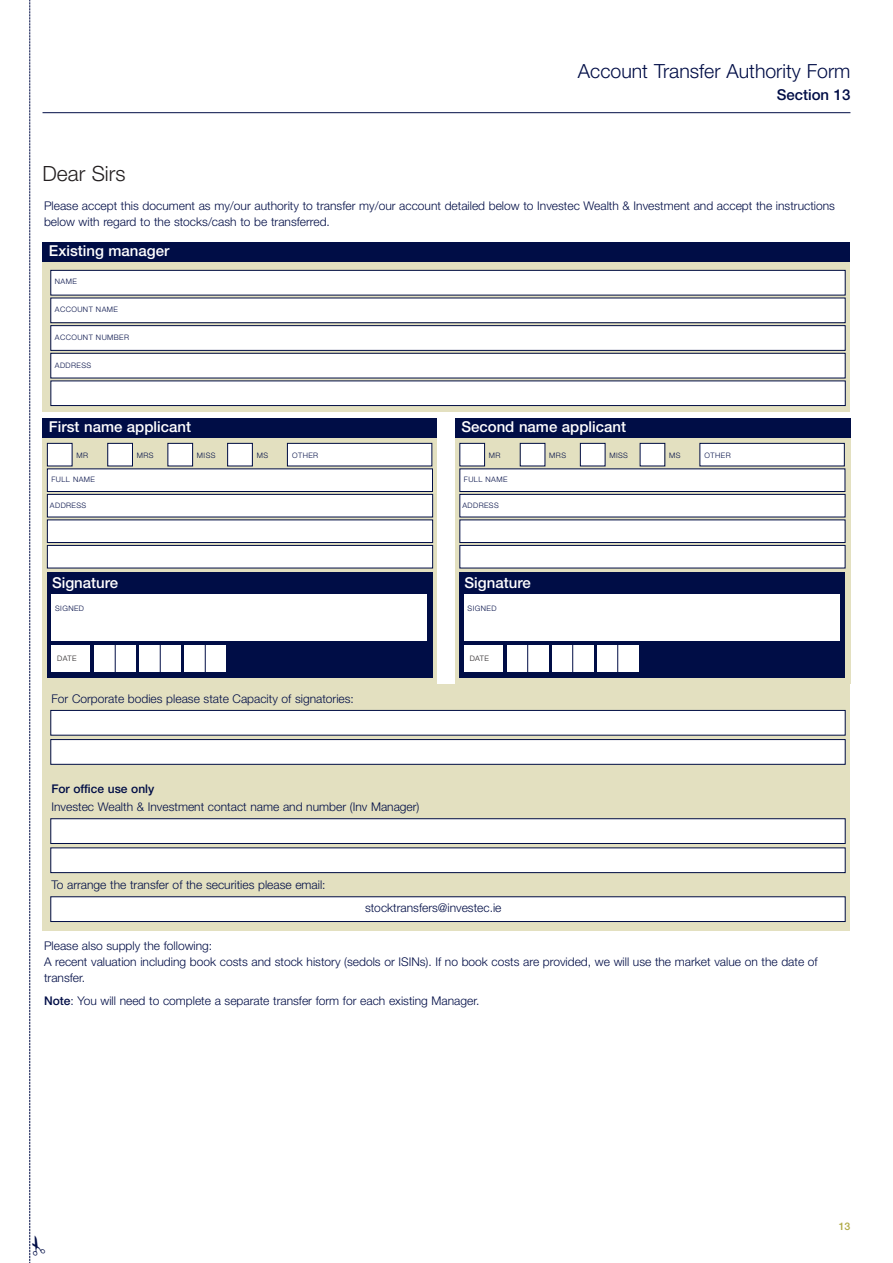
<style>
.page{position:relative;width:893px;height:1263px;background:#fff}
.page>*{position:absolute;margin:0;border:0;box-sizing:border-box;transform-origin:0 0}
.t1{font:300 21px "Helvetica Neue LT Std";color:#231f20}
.t2{font:300 19.5px "Helvetica Neue LT Std";color:#000d46}
.t3{font:500 15px "Helvetica Neue LT Std";color:#fff}
.t4{font:500 15px "Helvetica Neue LT Std";color:#000d46}
.t5{font:300 12px/15.8px "Helvetica Neue LT Std";color:#000d46}
.t6{font:500 12px "Helvetica Neue LT Std";color:#000d46}
.t7{font:500 10.5px "Helvetica Neue LT Std";color:#b1ab46}
.t8{font:300 7.5px "Helvetica Neue LT Std";letter-spacing:.055em;color:#000d46}
.t9{font:300 7.5px "Helvetica Neue LT Std";letter-spacing:.055em;color:#231f20}
.s1{font-weight:500}
</style>
<div class="page">
<hr style="left:43px;top:112px;width:807px;height:1px;background:#000d46">
<svg style="left:455px;top:438px;width:395px;height:246px;background:#d1cfb6"></svg>
<svg style="left:45px;top:262px;width:805px;height:150px;background:#cdccb4"></svg>
<div style="left:43px;top:684px;width:807px;height:246px;background:#e3e0c0"></div>
<div style="left:51px;top:271px;width:794px;height:24px;background:#fff"></div>
<div style="left:50px;top:270px;width:796px;height:25px;border:1px solid #000d46"></div>
<div style="left:51px;top:298px;width:794px;height:24px;background:#fff"></div>
<div style="left:50px;top:298px;width:796px;height:25px;border:1px solid #000d46"></div>
<div style="left:51px;top:326px;width:794px;height:24px;background:#fff"></div>
<div style="left:50px;top:325px;width:796px;height:26px;border:1px solid #000d46"></div>
<div style="left:51px;top:354px;width:794px;height:24px;background:#fff"></div>
<div style="left:50px;top:353px;width:796px;height:25px;border:1px solid #000d46"></div>
<div style="left:51px;top:711px;width:794px;height:24px;background:#fff"></div>
<div style="left:50px;top:710px;width:796px;height:25px;border:1px solid #000d46"></div>
<div style="left:51px;top:740px;width:794px;height:24px;background:#fff"></div>
<div style="left:50px;top:739px;width:796px;height:26px;border:1px solid #000d46"></div>
<div style="left:43px;top:242px;width:807px;height:20px;background:#000d46"></div>
<svg style="left:45px;top:438px;width:392px;height:246px;background:#d0ceb6"></svg>
<div style="left:48px;top:469px;width:384px;height:22px;background:#fff"></div>
<div style="left:47px;top:468px;width:386px;height:24px;border:1px solid #000d46"></div>
<div style="left:48px;top:444px;width:24px;height:22px;background:#fff"></div>
<div style="left:47px;top:443px;width:25px;height:23px;border:1px solid #000d46"></div>
<div style="left:108px;top:444px;width:24px;height:22px;background:#fff"></div>
<div style="left:107px;top:443px;width:26px;height:23px;border:1px solid #000d46"></div>
<div style="left:168px;top:444px;width:24px;height:22px;background:#fff"></div>
<div style="left:167px;top:443px;width:26px;height:23px;border:1px solid #000d46"></div>
<div style="left:228px;top:444px;width:24px;height:22px;background:#fff"></div>
<div style="left:227px;top:443px;width:26px;height:23px;border:1px solid #000d46"></div>
<div style="left:288px;top:444px;width:143px;height:22px;background:#fff"></div>
<div style="left:287px;top:443px;width:145px;height:23px;border:1px solid #000d46"></div>
<div style="left:48px;top:495px;width:384px;height:22px;background:#fff"></div>
<div style="left:47px;top:494px;width:386px;height:23px;border:1px solid #000d46"></div>
<div style="left:48px;top:520px;width:384px;height:22px;background:#fff"></div>
<div style="left:47px;top:519px;width:386px;height:24px;border:1px solid #000d46"></div>
<div style="left:48px;top:546px;width:384px;height:22px;background:#fff"></div>
<div style="left:47px;top:545px;width:386px;height:23px;border:1px solid #000d46"></div>
<div style="left:43px;top:418px;width:394px;height:20px;background:#000d46"></div>
<div style="left:455px;top:418px;width:395px;height:20px;background:#000d46"></div>
<div style="left:51px;top:819px;width:794px;height:24px;background:#fff"></div>
<div style="left:50px;top:818px;width:796px;height:26px;border:1px solid #000d46"></div>
<div style="left:51px;top:848px;width:794px;height:24px;background:#fff"></div>
<div style="left:50px;top:847px;width:796px;height:26px;border:1px solid #000d46"></div>
<div style="left:51px;top:897px;width:794px;height:24px;background:#fff"></div>
<div style="left:50px;top:896px;width:796px;height:26px;border:1px solid #000d46"></div>
<div style="left:51px;top:381px;width:794px;height:24px;background:#fff"></div>
<div style="left:50px;top:380px;width:796px;height:26px;border:1px solid #000d46"></div>
<div style="left:47px;top:573px;width:386px;height:105px;background:#000d46"></div>
<div style="left:51px;top:645px;width:39px;height:26px;background:#fff"></div>
<div style="left:94px;top:645px;width:42px;height:26px;background:#fff"></div>
<div style="left:184px;top:645px;width:42px;height:26px;background:#fff"></div>
<svg style="left:115px;top:645px;width:1px;height:27px"></svg>
<div style="left:139px;top:645px;width:42px;height:26px;background:#fff"></div>
<hr style="left:160px;top:643px;width:1px;height:30px;background:#000d46">
<hr style="left:205px;top:644px;width:1px;height:30px;background:#000d46">
<div style="left:51px;top:594px;width:376px;height:47px;background:#fff"></div>
<div style="left:460px;top:469px;width:385px;height:22px;background:#fff"></div>
<div style="left:459px;top:468px;width:386px;height:24px;border:1px solid #000d46"></div>
<div style="left:460px;top:444px;width:24px;height:22px;background:#fff"></div>
<div style="left:459px;top:443px;width:26px;height:23px;border:1px solid #000d46"></div>
<div style="left:521px;top:444px;width:24px;height:22px;background:#fff"></div>
<div style="left:520px;top:443px;width:25px;height:23px;border:1px solid #000d46"></div>
<div style="left:581px;top:444px;width:24px;height:22px;background:#fff"></div>
<div style="left:580px;top:443px;width:25px;height:23px;border:1px solid #000d46"></div>
<div style="left:640px;top:444px;width:24px;height:22px;background:#fff"></div>
<div style="left:640px;top:443px;width:25px;height:23px;border:1px solid #000d46"></div>
<div style="left:700px;top:444px;width:144px;height:22px;background:#fff"></div>
<div style="left:699px;top:443px;width:146px;height:23px;border:1px solid #000d46"></div>
<div style="left:460px;top:495px;width:385px;height:22px;background:#fff"></div>
<div style="left:459px;top:494px;width:386px;height:23px;border:1px solid #000d46"></div>
<div style="left:460px;top:520px;width:385px;height:22px;background:#fff"></div>
<div style="left:459px;top:519px;width:386px;height:24px;border:1px solid #000d46"></div>
<div style="left:460px;top:546px;width:385px;height:22px;background:#fff"></div>
<div style="left:459px;top:545px;width:386px;height:23px;border:1px solid #000d46"></div>
<div style="left:459px;top:573px;width:386px;height:105px;background:#000d46"></div>
<div style="left:464px;top:645px;width:39px;height:26px;background:#fff"></div>
<div style="left:507px;top:645px;width:41px;height:26px;background:#fff"></div>
<div style="left:597px;top:645px;width:41px;height:26px;background:#fff"></div>
<svg style="left:527px;top:645px;width:1px;height:27px"></svg>
<div style="left:552px;top:645px;width:41px;height:26px;background:#fff"></div>
<hr style="left:572px;top:643px;width:1px;height:30px;background:#000d46">
<hr style="left:617px;top:644px;width:1px;height:30px;background:#000d46">
<div style="left:464px;top:594px;width:375px;height:47px;background:#fff"></div>
<svg style="left:29px;top:0;width:16px;height:1263px"></svg>
<h1 class="t1" style="left:43px;top:166px;width:85px">Dear Sirs</h1>
<h2 class="t2" style="left:578px;top:64px;width:274px">Account Transfer Authority Form</h2>
<p class="t4" style="left:777px;top:89px;width:75px">Section 13</p>
<p class="t5" style="left:44px;top:199px;width:792px">Please accept this document as my/our authority to transfer my/our account detailed below to Investec Wealth &amp; Investment and accept the instructions below with regard to the stocks/cash to be transferred.</p>
<p class="t3" style="left:49px;top:245px;width:122px">Existing manager</p>
<p class="t8" style="left:55px;top:279px;width:23px">NAME</p>
<p class="t8" style="left:55px;top:307px;width:64px">ACCOUNT NAME</p>
<p class="t8" style="left:55px;top:335px;width:76px">ACCOUNT NUMBER</p>
<p class="t8" style="left:55px;top:362px;width:38px">ADDRESS</p>
<p class="t3" style="left:49px;top:421px;width:144px">First name applicant</p>
<p class="t3" style="left:461px;top:421px;width:166px">Second name applicant</p>
<p class="t8" style="left:76px;top:452px;width:13px">MR</p>
<p class="t8" style="left:137px;top:452px;width:18px">MRS</p>
<p class="t8" style="left:197px;top:452px;width:20px">MISS</p>
<p class="t8" style="left:257px;top:452px;width:13px">MS</p>
<p class="t8" style="left:292px;top:452px;width:28px">OTHER</p>
<p class="t8" style="left:489px;top:452px;width:13px">MR</p>
<p class="t8" style="left:549px;top:452px;width:18px">MRS</p>
<p class="t8" style="left:609px;top:452px;width:20px">MISS</p>
<p class="t8" style="left:669px;top:452px;width:13px">MS</p>
<p class="t8" style="left:52px;top:477px;width:45px">FULL NAME</p>
<p class="t8" style="left:464px;top:477px;width:45px">FULL NAME</p>
<p class="t8" style="left:50px;top:502px;width:38px">ADDRESS</p>
<p class="t8" style="left:462px;top:502px;width:38px">ADDRESS</p>
<p class="t8" style="left:705px;top:452px;width:28px">OTHER</p>
<p class="t3" style="left:52px;top:578px;width:68px">Signature</p>
<p class="t3" style="left:465px;top:578px;width:68px">Signature</p>
<p class="t8" style="left:55px;top:606px;width:30px">SIGNED</p>
<p class="t9" style="left:57px;top:655px;width:21px">DATE</p>
<p class="t5" style="left:52px;top:692px;width:304px">For Corporate bodies please state Capacity of signatories:</p>
<p class="t8" style="left:468px;top:606px;width:30px">SIGNED</p>
<p class="t9" style="left:470px;top:655px;width:21px">DATE</p>
<p class="t6" style="left:51px;top:784px;width:105px">For office use only</p>
<p class="t5" style="left:51px;top:800px;width:369px">Investec Wealth &amp; Investment contact name and number (Inv Manager)</p>
<p class="t5" style="left:51px;top:878px;width:276px">To arrange the transfer of the securities please email:</p>
<p class="t5" style="left:365px;top:901px;width:138px">stocktransfers@investec.ie</p>
<p class="t5" style="left:44px;top:939px;width:775px">Please also supply the following:<br>A recent valuation including book costs and stock history (sedols or ISINs). If no book costs are provided, we will use the market value on the date of transfer.</p>
<p class="t5" style="left:44px;top:994px;width:437px"><span class="s1">Note</span>: You will need to complete a separate transfer form for each existing Manager.</p>
<p class="t7" style="left:839px;top:1223px;width:13px">13</p>
</div>
